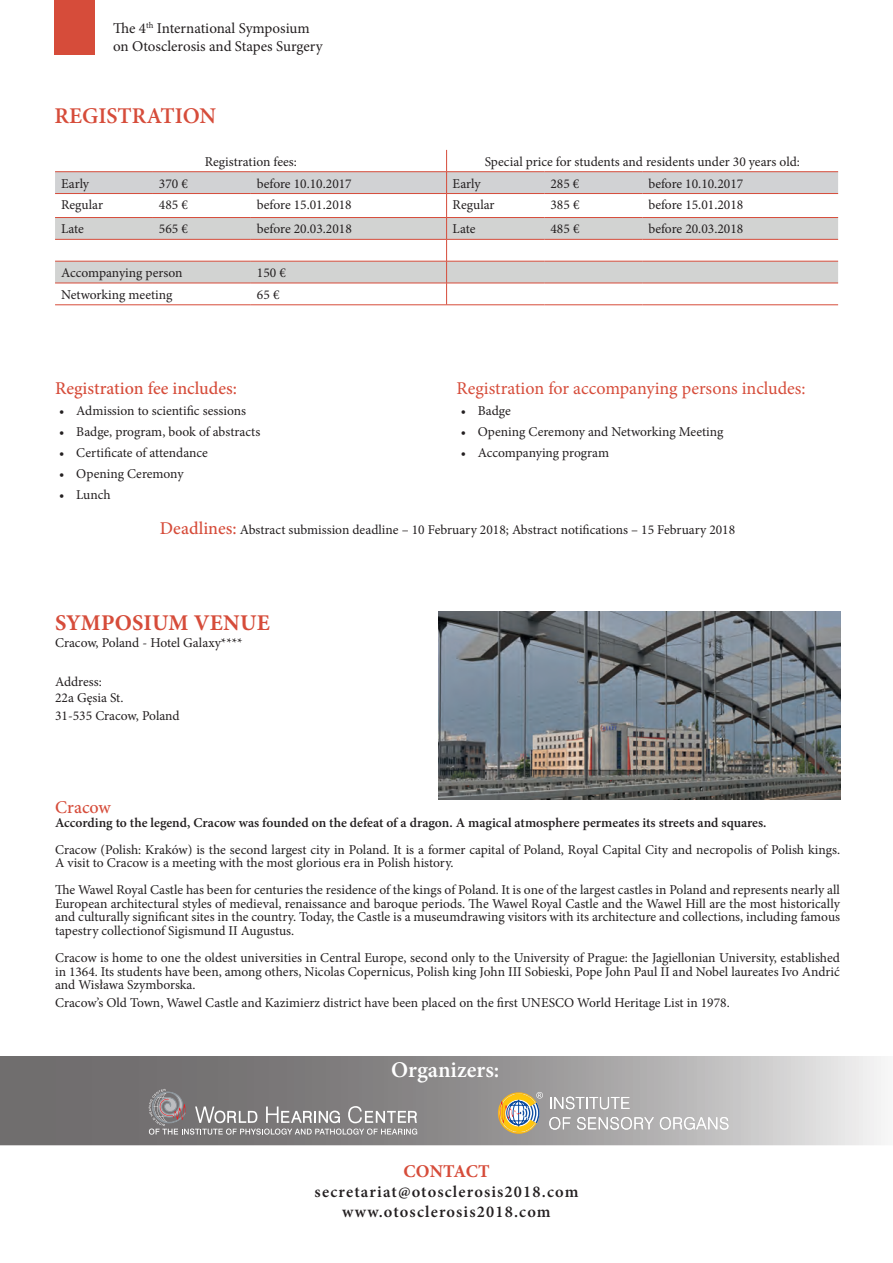
<style>
.page{position:relative;width:893px;height:1263px;background:#fff}
.page>*{position:absolute;margin:0;border:0;box-sizing:border-box;transform-origin:0 0}
.t1{font:700 22.5px "Minion Pro";letter-spacing:.01em;color:#d64c3a}
.t2{font:600 22.5px "Minion Pro";color:#d64c3a}
.t3{font:600 22.5px "Minion Pro";color:#fff}
.t4{font:18px "Minion Pro";color:#d64c3a}
.t5{font:500 18px "Minion Pro";color:#d64c3a}
.t6{font:700 18px "Minion Pro";letter-spacing:.005em;color:#d64c3a}
.t7{font:600 16.5px/19.8px "Minion Pro";letter-spacing:.07em;color:#231f20;text-align:center}
.t8{font:15px/18px "Minion Pro";color:#231f20}
.t9{font:13.5px/13.5px "Minion Pro";color:#231f20}
.t10{font:600 13.5px "Minion Pro";color:#231f20}
.s1{font-weight:500;font-size:18px;color:#d64c3a}
</style>
<div class="page">
<img style="left:439px;top:612px;width:402px;height:187px">
<hr style="left:55px;top:305px;width:98px;height:1px;background:#d64c3a">
<hr style="left:153px;top:305px;width:98px;height:1px;background:#d64c3a">
<hr style="left:251px;top:305px;width:196px;height:1px;background:#d64c3a">
<hr style="left:447px;top:305px;width:97px;height:1px;background:#d64c3a">
<hr style="left:544px;top:305px;width:98px;height:1px;background:#d64c3a">
<hr style="left:642px;top:305px;width:196px;height:1px;background:#d64c3a">
<svg style="left:55px;top:150px;width:783px;height:155px"></svg>
<svg style="left:0;top:1057px;width:881px;height:88px"></svg>
<svg style="left:149px;top:1089px;width:268px;height:46px"></svg>
<img style="left:498px;top:1092px;width:2px;height:42px">
<svg style="left:550px;top:1097px;width:79px;height:12px"></svg>
<svg style="left:549px;top:1117px;width:21px;height:12px"></svg>
<svg style="left:577px;top:1117px;width:77px;height:12px"></svg>
<svg style="left:660px;top:1117px;width:68px;height:12px"></svg>
<svg style="left:500px;top:1092px;width:43px;height:43px"></svg>
<div style="left:54px;top:0;width:41px;height:54px;background:#d64c3a"></div>
<p class="t8" style="left:113px;top:19px;width:211px">The 4<sup>th</sup> International Symposium on Otosclerosis and Stapes Surgery</p>
<h1 class="t2" style="left:55px;top:100px;width:163px">REGISTRATION</h1>
<p class="t9" style="left:205px;top:155px;width:94px">Registration fees:</p>
<p class="t9" style="left:485px;top:155px;width:317px">Special price for students and residents under 30 years old:</p>
<p class="t9" style="left:61px;top:177px;width:30px">Early</p>
<p class="t9" style="left:159px;top:177px;width:30px">370 €</p>
<p class="t9" style="left:257px;top:177px;width:96px">before 10.10.2017</p>
<p class="t9" style="left:453px;top:177px;width:30px">Early</p>
<p class="t9" style="left:550px;top:177px;width:30px">285 €</p>
<p class="t9" style="left:648px;top:177px;width:96px">before 10.10.2017</p>
<p class="t9" style="left:61px;top:198px;width:43px">Regular</p>
<p class="t9" style="left:159px;top:198px;width:30px">485 €</p>
<p class="t9" style="left:257px;top:198px;width:96px">before 15.01.2018</p>
<p class="t9" style="left:453px;top:198px;width:43px">Regular</p>
<p class="t9" style="left:550px;top:198px;width:30px">385 €</p>
<p class="t9" style="left:648px;top:198px;width:96px">before 15.01.2018</p>
<p class="t9" style="left:61px;top:222px;width:24px">Late</p>
<p class="t9" style="left:159px;top:222px;width:30px">565 €</p>
<p class="t9" style="left:257px;top:222px;width:96px">before 20.03.2018</p>
<p class="t9" style="left:453px;top:222px;width:24px">Late</p>
<p class="t9" style="left:550px;top:222px;width:30px">485 €</p>
<p class="t9" style="left:648px;top:222px;width:96px">before 20.03.2018</p>
<p class="t9" style="left:61px;top:266px;width:123px">Accompanying person</p>
<p class="t9" style="left:257px;top:266px;width:30px">150 €</p>
<p class="t9" style="left:61px;top:288px;width:113px">Networking meeting</p>
<p class="t9" style="left:257px;top:288px;width:24px">65 €</p>
<h2 class="t5" style="left:55px;top:376px;width:183px">Registration fee includes:</h2>
<p class="t9" style="left:59px;top:404px;width:188px">• Admission to scientific sessions</p>
<p class="t9" style="left:59px;top:425px;width:203px">• Badge, program, book of abstracts</p>
<p class="t9" style="left:59px;top:446px;width:150px">• Certificate of attendance</p>
<p class="t9" style="left:59px;top:467px;width:126px">• Opening Ceremony</p>
<p class="t9" style="left:59px;top:488px;width:53px">• Lunch</p>
<h2 class="t4" style="left:457px;top:377px;width:351px">Registration for accompanying persons includes:</h2>
<p class="t9" style="left:461px;top:404px;width:52px">• Badge</p>
<p class="t9" style="left:461px;top:425px;width:264px">• Opening Ceremony and Networking Meeting</p>
<p class="t9" style="left:461px;top:446px;width:150px">• Accompanying program</p>
<p class="t9" style="left:160px;top:523px;width:577px"><span class="s1">Deadlines:</span> Abstract submission deadline – 10 February 2018; Abstract notifications – 15 February 2018</p>
<h1 class="t1" style="left:55px;top:607px;width:216px">SYMPOSIUM VENUE</h1>
<p class="t9" style="left:55px;top:636px;width:189px">Cracow, Poland - Hotel Galaxy****</p>
<p class="t9" style="left:55px;top:673px;width:70px;line-height:16.2px">Address:<br>22a Gęsia St.</p>
<p class="t9" style="left:55px;top:709px;width:126px">31-535 Cracow, Poland</p>
<h2 class="t5" style="left:55px;top:795px;width:57px">Cracow</h2>
<p class="t10" style="left:55px;top:813px;width:713px">According to the legend, Cracow was founded on the defeat of a dragon. A magical atmosphere permeates its streets and squares.</p>
<p class="t9" style="left:55px;top:843px;width:786px">Cracow (Polish: Kraków) is the second largest city in Poland. It is a former capital of Poland, Royal Capital City and necropolis of Polish kings.<br>A visit to Cracow is a meeting with the most glorious era in Polish history.</p>
<p class="t9" style="left:55px;top:883px;width:786px;text-align:justify">The Wawel Royal Castle has been for centuries the residence of the kings of Poland. It is one of the largest castles in Poland and represents nearly all European architectural styles of medieval, renaissance and baroque periods. The Wawel Royal Castle and the Wawel Hill are the most historically and culturally significant sites in the country. Today, the Castle is a museumdrawing visitors with its architecture and collections, including famous tapestry collectionof Sigismund II Augustus.</p>
<p class="t9" style="left:55px;top:951px;width:786px;text-align:justify">Cracow is home to one the oldest universities in Central Europe, second only to the University of Prague: the Jagiellonian University, established in 1364. Its students have been, among others, Nicolas Copernicus, Polish king John III Sobieski, Pope John Paul II and Nobel laureates Ivo Andrić and Wisława Szymborska.</p>
<p class="t9" style="left:55px;top:996px;width:676px">Cracow’s Old Town, Wawel Castle and Kazimierz district have been placed on the first UNESCO World Heritage List in 1978.</p>
<h1 class="t3" style="left:391px;top:1054px;width:110px">Organizers:</h1>
<h2 class="t6" style="left:403px;top:1158px;width:88px">CONTACT</h2>
<p class="t7" style="left:315px;top:1181px;width:265px">secretariat@otosclerosis2018.com www.otosclerosis2018.com</p>
</div>
